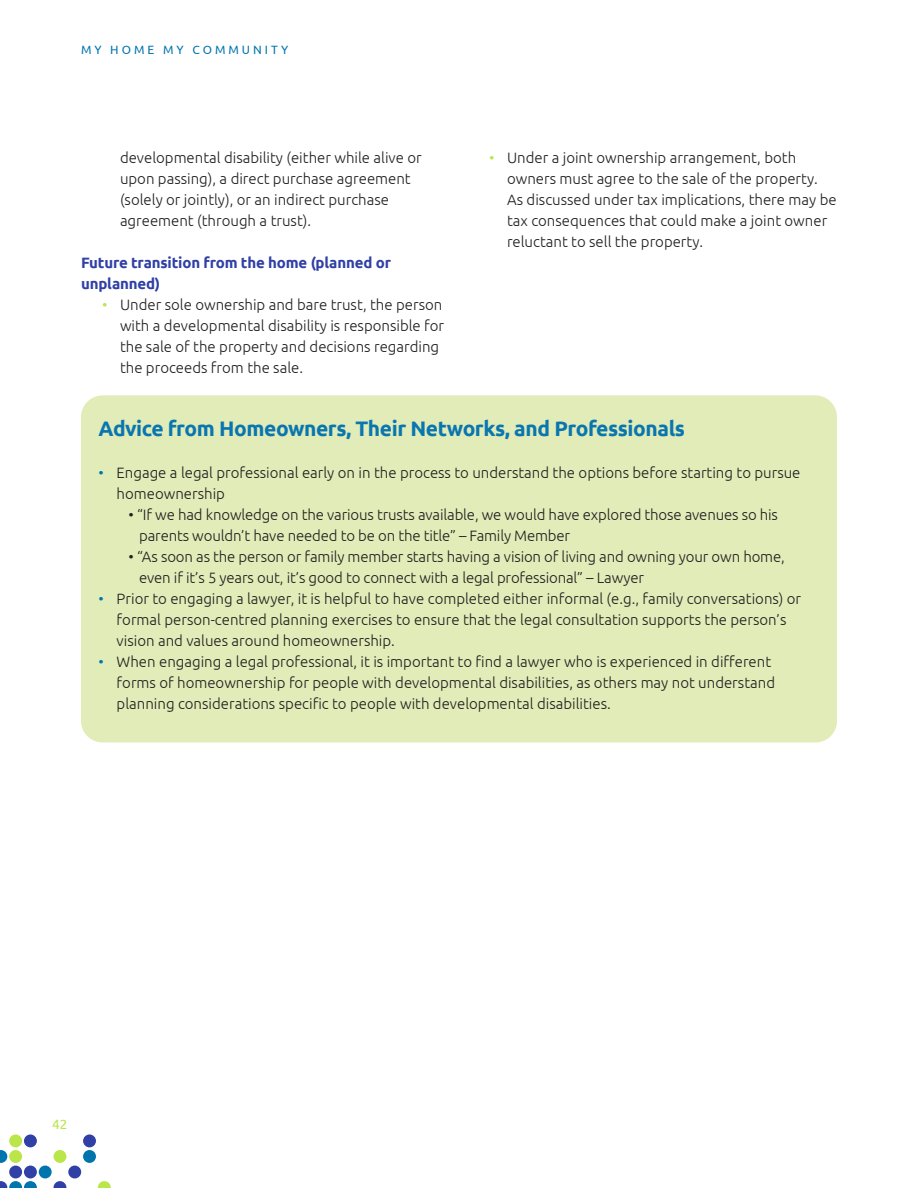
<style>
.page{position:relative;width:918px;height:1188px;background:#fff}
.page>*{position:absolute;margin:0;border:0;box-sizing:border-box;transform-origin:0 0}
.t1{font:700 21px "Ubuntu";letter-spacing:-.02em;color:#0a76b0}
.t2{font:300 15px/21px "Ubuntu";color:#231f20}
.t3{font:700 15px/21px "Ubuntu";letter-spacing:-.01em;color:#3040a6}
.t4{font:13.5px "Ubuntu";color:#bae64a}
.t5{font:12px "Ubuntu";letter-spacing:.25em;color:#0075ad}
.s1{color:#bae64a}
.s2{color:#0075ad}
</style>
<div class="page">
<svg style="left:0;top:1150px;width:7px;height:13px"></svg>
<div style="left:9px;top:1166px;width:13px;height:12px;background:#3040a6;border-radius:50%"></div>
<div style="left:24px;top:1134px;width:13px;height:13px;background:#3040a6;border-radius:50%"></div>
<div style="left:24px;top:1166px;width:13px;height:12px;background:#3040a6;border-radius:50%"></div>
<div style="left:39px;top:1166px;width:13px;height:12px;background:#0075ad;border-radius:50%"></div>
<svg style="left:54px;top:1181px;width:12px;height:7px"></svg>
<div style="left:68px;top:1166px;width:13px;height:12px;background:#3040a6;border-radius:50%"></div>
<div style="left:83px;top:1134px;width:13px;height:13px;background:#3040a6;border-radius:50%"></div>
<div style="left:83px;top:1150px;width:13px;height:13px;background:#0075ad;border-radius:50%"></div>
<div style="left:9px;top:1134px;width:13px;height:13px;background:#bae64a;border-radius:50%"></div>
<div style="left:9px;top:1150px;width:13px;height:13px;background:#bae64a;border-radius:50%"></div>
<svg style="left:0;top:1181px;width:37px;height:7px"></svg>
<div style="left:54px;top:1150px;width:12px;height:13px;background:#bae64a;border-radius:50%"></div>
<svg style="left:98px;top:1181px;width:13px;height:7px"></svg>
<div style="left:81px;top:395px;width:756px;height:347px;background:#e1ecb8;border-radius:22px"></div>
<p class="t5" style="left:81px;top:42px;width:209px">MY HOME MY COMMUNITY</p>
<p class="t2" style="left:120px;top:147px;width:303px">developmental disability (either while alive or upon passing), a direct purchase agreement (solely or jointly), or an indirect purchase agreement (through a trust).</p>
<p class="t3" style="left:81px;top:252px;width:312px">Future transition from the home (planned or unplanned)</p>
<p class="t2" style="left:120px;top:294px;width:326px;text-indent:-18px"><span class="s1">•</span> Under sole ownership and bare trust, the person with a developmental disability is responsible for the sale of the property and decisions regarding the proceeds from the sale.</p>
<p class="t2" style="left:507px;top:147px;width:331px;text-indent:-18px"><span class="s1">•</span> Under a joint ownership arrangement, both owners must agree to the sale of the property.<br>As discussed under tax implications, there may be tax consequences that could make a joint owner reluctant to sell the property.</p>
<p class="t1" style="left:99px;top:415px;width:588px">Advice from Homeowners, Their Networks, and Professionals</p>
<p class="t2" style="left:117px;top:461px;width:685px;text-indent:-18px"><span class="s2">•</span> Engage a legal professional early on in the process to understand the options before starting to pursue homeownership</p>
<p class="t2" style="left:139px;top:503px;width:640px;text-indent:-10px">• “If we had knowledge on the various trusts available, we would have explored those avenues so his parents wouldn’t have needed to be on the title” – Family Member</p>
<p class="t2" style="left:139px;top:545px;width:647px;text-indent:-10px">• “As soon as the person or family member starts having a vision of living and owning your own home, even if it’s 5 years out, it’s good to connect with a legal professional” – Lawyer</p>
<p class="t2" style="left:117px;top:587px;width:686px;text-indent:-18px"><span class="s2">•</span> Prior to engaging a lawyer, it is helpful to have completed either informal (e.g., family conversations) or formal person-centred planning exercises to ensure that the legal consultation supports the person’s vision and values around homeownership.</p>
<p class="t2" style="left:117px;top:650px;width:660px;text-indent:-18px"><span class="s2">•</span> When engaging a legal professional, it is important to find a lawyer who is experienced in different forms of homeownership for people with developmental disabilities, as others may not understand planning considerations specific to people with developmental disabilities.</p>
<p class="t4" style="left:52px;top:1116px;width:17px">42</p>
</div>
